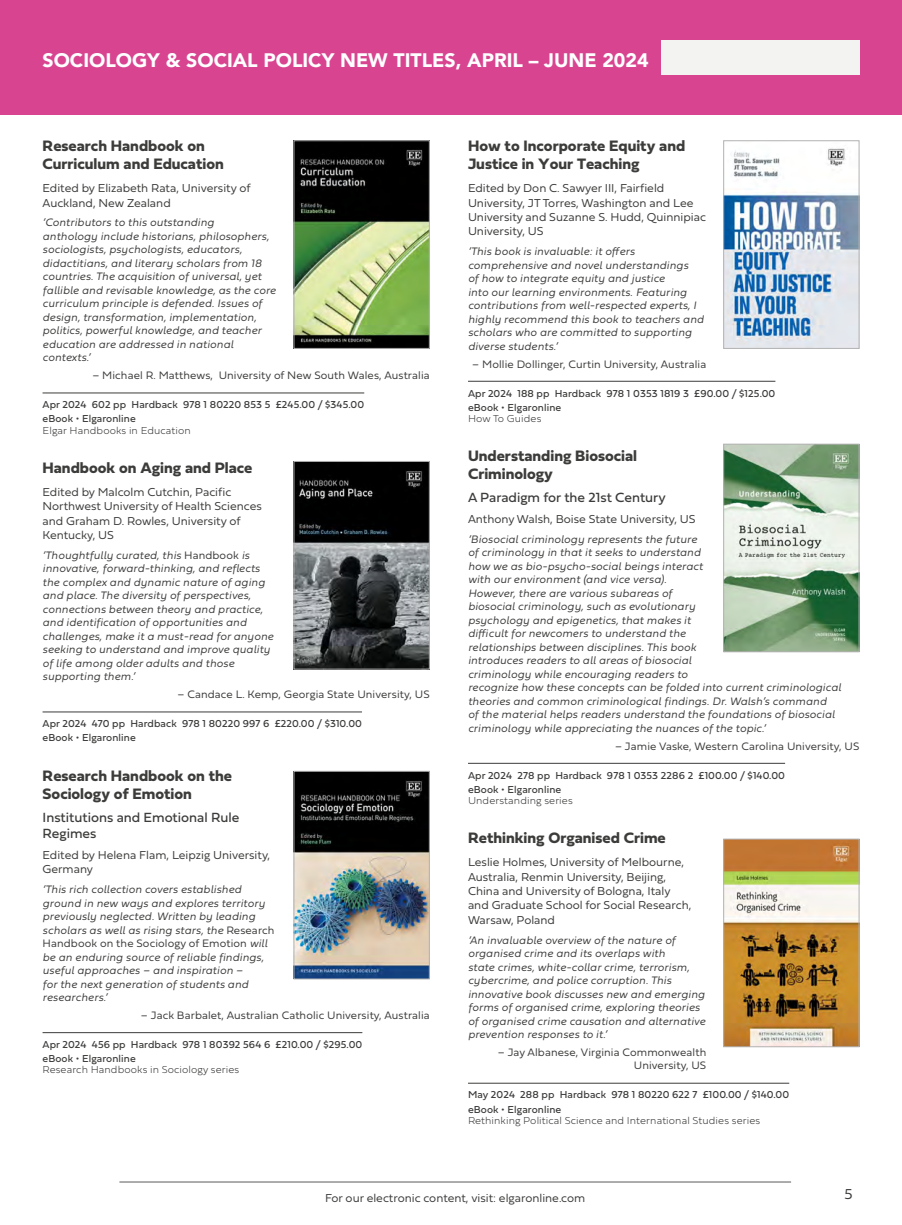
<style>
.page{position:relative;width:902px;height:1225px;background:#fff}
.page>*{position:absolute;margin:0;border:0;box-sizing:border-box;transform-origin:0 0}
.t1{font:900 19.5px "Avenir";color:#fff}
.t2{font:700 15.75px/18px "Fieldwork Hum";color:#3c3c3b}
.t3{font:15px "Fieldwork Hum Light";color:#3c3c3b}
.t4{font:13.8px/16.5px "Fieldwork Hum";color:#3c3c3b}
.t5{font:12px/14.4px "Fieldwork Hum Light";color:#3c3c3b}
.t6{font:italic 300 11.25px/13.5px "Fieldwork";letter-spacing:.01em;color:#3c3c3b}
.t7{font:11.25px/13.5px "Fieldwork Hum Light";letter-spacing:.01em;color:#3c3c3b;text-align:right}
.t8{font:10.5px/14.1px "Fieldwork Hum";letter-spacing:.01em;color:#3c3c3b}
.t9{font:100 10.5px "Fieldwork Hum";letter-spacing:.01em;color:#3c3c3b}
.s1{font-family:"Fieldwork Hum Light";font-weight:400;font-style:normal}
.s2{font-family:"Fieldwork";font-weight:300;font-style:italic}
</style>
<div class="page">
<hr style="left:43px;top:392px;width:321px;height:1px;background:#3c3c3b">
<hr style="left:43px;top:711px;width:319px;height:1px;background:#3c3c3b">
<hr style="left:43px;top:1032px;width:319px;height:1px;background:#3c3c3b">
<hr style="left:468px;top:381px;width:307px;height:1px;background:#3c3c3b">
<hr style="left:468px;top:763px;width:317px;height:1px;background:#3c3c3b">
<hr style="left:468px;top:1082px;width:321px;height:1px;background:#3c3c3b">
<hr style="left:119px;top:1181px;width:672px;height:1px;background:#3c3c3b">
<div style="left:0;top:0;width:901px;height:115px;background:#d94491"></div>
<img style="left:295px;top:142px;width:132px;height:205px">
<div style="left:293px;top:140px;width:136px;height:209px;border:1px solid #b3b2b2"></div>
<img style="left:295px;top:463px;width:132px;height:204px">
<div style="left:293px;top:461px;width:136px;height:208px;border:1px solid #b3b2b2"></div>
<img style="left:295px;top:773px;width:132px;height:204px">
<div style="left:293px;top:771px;width:136px;height:208px;border:1px solid #b3b2b2"></div>
<img style="left:725px;top:148px;width:132px;height:199px">
<div style="left:723px;top:140px;width:136px;height:209px;border:1px solid #b3b2b2"></div>
<img style="left:725px;top:446px;width:132px;height:204px">
<div style="left:723px;top:444px;width:136px;height:208px;border:1px solid #b3b2b2"></div>
<img style="left:725px;top:840px;width:132px;height:205px">
<div style="left:723px;top:838px;width:136px;height:209px;border:1px solid #b3b2b2"></div>
<div style="left:660px;top:40px;width:199px;height:34px;background:#f3f3f2"></div>
<h1 class="t1" style="left:43px;top:44px;width:607px">SOCIOLOGY &amp; SOCIAL POLICY NEW TITLES, APRIL – JUNE 2024</h1>
<h2 class="t2" style="left:43px;top:136px;width:183px">Research Handbook on<br>Curriculum and Education</h2>
<p class="t5" style="left:43px;top:180px;width:210px">Edited by Elizabeth Rata, University of<br>Auckland, New Zealand</p>
<p class="t6" style="left:43px;top:215px;width:235px">‘Contributors to this outstanding<br>anthology include historians, philosophers, sociologists, psychologists, educators, didactitians, and literary scholars from 18 countries. The acquisition of universal, yet fallible and revisable knowledge, as the core curriculum principle is defended. Issues of design, transformation, implementation, politics, powerful knowledge, and teacher education are addressed in national contexts.’</p>
<p class="t7" style="left:92px;top:368px;width:339px">– Michael R. Matthews, University of New South Wales, Australia</p>
<p class="t8" style="left:43px;top:397px;width:323px">Apr 2024 602 pp Hardback 978 1 80220 853 5 £245.00 / $345.00 eBook • Elgaronline</p>
<p class="t9" style="left:43px;top:422px;width:150px">Elgar Handbooks in Education</p>
<h2 class="t2" style="left:43px;top:458px;width:211px">Handbook on Aging and Place</h2>
<p class="t5" style="left:43px;top:484px;width:221px">Edited by Malcolm Cutchin, Pacific<br>Northwest University of Health Sciences and Graham D. Rowles, University of<br>Kentucky, US</p>
<p class="t6" style="left:43px;top:548px;width:232px">‘Thoughtfully curated, this <span class="s1">Handbook</span> is innovative, forward-thinking, and reflects the complex and dynamic nature of aging and place. The diversity of perspectives, connections between theory and practice, and identification of opportunities and challenges, make it a must-read for anyone seeking to understand and improve quality of life among older adults and those supporting them.’</p>
<p class="t7" style="left:177px;top:687px;width:254px">– Candace L. Kemp, Georgia State University, US</p>
<p class="t8" style="left:43px;top:716px;width:321px">Apr 2024 470 pp Hardback 978 1 80220 997 6 £220.00 / $310.00 eBook • Elgaronline</p>
<h2 class="t2" style="left:43px;top:765px;width:191px">Research Handbook on the<br>Sociology of Emotion</h2>
<p class="t4" style="left:43px;top:808px;width:198px">Institutions and Emotional Rule<br>Regimes</p>
<p class="t5" style="left:43px;top:847px;width:229px">Edited by Helena Flam, Leipzig University,<br>Germany</p>
<p class="t6" style="left:43px;top:882px;width:233px">‘This rich collection covers established ground in new ways and explores territory previously neglected. Written by leading scholars as well as rising stars, the <span class="s1">Research</span></p>
<p class="t7" style="left:43px;top:936px;width:226px">Handbook on the Sociology of Emotion <span class="s2">will</span></p>
<p class="t6" style="left:43px;top:949px;width:223px">be an enduring source of reliable findings, useful approaches – and inspiration –<br>for the next generation of students and researchers.’</p>
<p class="t7" style="left:141px;top:1007px;width:290px">– Jack Barbalet, Australian Catholic University, Australia</p>
<p class="t8" style="left:43px;top:1037px;width:321px">Apr 2024 456 pp Hardback 978 1 80392 564 6 £210.00 / $295.00 eBook • Elgaronline</p>
<p class="t9" style="left:43px;top:1061px;width:198px">Research Handbooks in Sociology series</p>
<h2 class="t2" style="left:468px;top:136px;width:219px">How to Incorporate Equity and<br>Justice in Your Teaching</h2>
<p class="t5" style="left:468px;top:180px;width:239px">Edited by Don C. Sawyer III, Fairfield University, JT Torres, Washington and Lee University and Suzanne S. Hudd, Quinnipiac University, US</p>
<p class="t6" style="left:468px;top:244px;width:237px">‘This book is invaluable: it offers comprehensive and novel understandings<br>of how to integrate equity and justice<br>into our learning environments. Featuring contributions from well-respected experts, I highly recommend this book to teachers and scholars who are committed to supporting diverse students.’</p>
<p class="t7" style="left:472px;top:356px;width:235px">– Mollie Dollinger, Curtin University, Australia</p>
<p class="t8" style="left:468px;top:385px;width:309px">Apr 2024 188 pp Hardback 978 1 0353 1819 3 £90.00 / $125.00 eBook • Elgaronline</p>
<p class="t9" style="left:468px;top:410px;width:75px">How To Guides</p>
<h2 class="t2" style="left:468px;top:446px;width:171px">Understanding Biosocial<br>Criminology</h2>
<p class="t4" style="left:468px;top:488px;width:199px">A Paradigm for the 21st Century</p>
<p class="t5" style="left:468px;top:511px;width:229px">Anthony Walsh, Boise State University, US</p>
<p class="t6" style="left:468px;top:532px;width:374px">‘Biosocial criminology represents the future<br>of criminology in that it seeks to understand<br>how we as bio-psycho-social beings interact<br>with our environment (and vice versa).<br>However, there are various subareas of<br>biosocial criminology, such as evolutionary<br>psychology and epigenetics, that makes it<br>difficult for newcomers to understand the<br>relationships between disciplines. This book<br>introduces readers to all areas of biosocial<br>criminology while encouraging readers to<br>recognize how these concepts can be folded into current criminological theories and common criminological findings. Dr. Walsh’s command<br>of the material helps readers understand the foundations of biosocial criminology while appreciating the nuances of the topic.’</p>
<p class="t7" style="left:615px;top:738px;width:246px">– Jamie Vaske, Western Carolina University, US</p>
<p class="t8" style="left:468px;top:767px;width:318px">Apr 2024 278 pp Hardback 978 1 0353 2286 2 £100.00 / $140.00 eBook • Elgaronline</p>
<p class="t9" style="left:468px;top:792px;width:106px">Understanding series</p>
<h2 class="t2" style="left:468px;top:828px;width:199px">Rethinking Organised Crime</h2>
<p class="t5" style="left:468px;top:854px;width:225px">Leslie Holmes, University of Melbourne, Australia, Renmin University, Beijing, China and University of Bologna, Italy and Graduate School for Social Research, Warsaw, Poland</p>
<p class="t6" style="left:468px;top:932px;width:239px">‘An invaluable overview of the nature of organised crime and its overlaps with<br>state crimes, white-collar crime, terrorism, cybercrime, and police corruption. This innovative book discusses new and emerging forms of organised crime, exploring theories of organised crime causation and alternative prevention responses to it.’</p>
<p class="t7" style="left:497px;top:1045px;width:210px">– Jay Albanese, Virginia Commonwealth<br>University, US</p>
<p class="t8" style="left:468px;top:1087px;width:323px">May 2024 288 pp Hardback 978 1 80220 622 7 £100.00 / $140.00 eBook • Elgaronline</p>
<p class="t9" style="left:468px;top:1112px;width:294px">Rethinking Political Science and International Studies series</p>
<p class="t5" style="left:325px;top:1190px;width:261px">For our electronic content, visit: elgaronline.com</p>
<h3 class="t3" style="left:844px;top:1181px;width:10px">5</h3>
</div>
